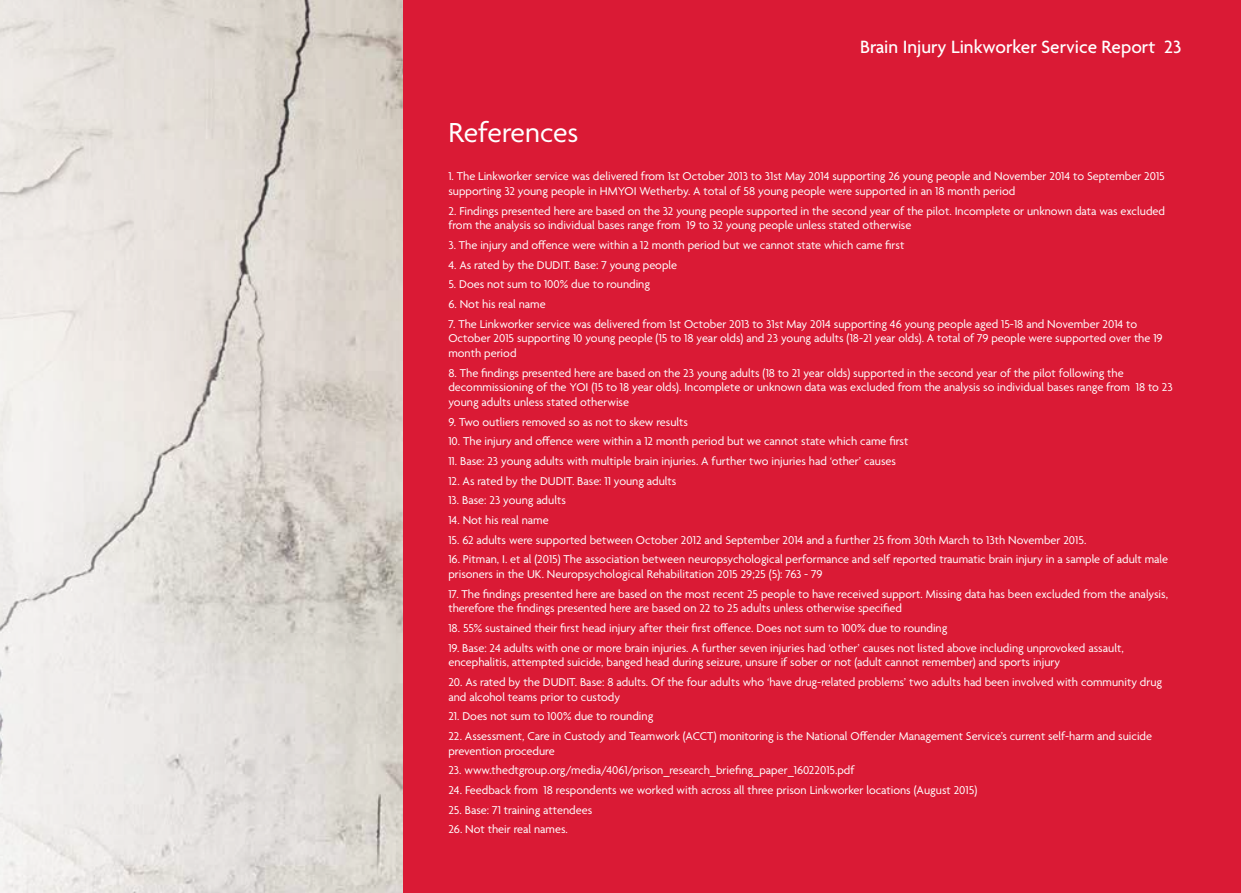
<style>
.page{position:relative;width:1241px;height:893px;background:#fff}
.page>*{position:absolute;margin:0;border:0;box-sizing:border-box;transform-origin:0 0}
.t1{font:29.75px "Agenda";color:#fff}
.t2{font:500 19.25px "Agenda";color:#fff}
.t3{font:12.25px/14.7px "Agenda";color:#fff}
</style>
<div class="page">
<svg style="left:0;top:0;width:403px;height:893px;background:#e1dcd7"></svg>
<div style="left:403px;top:0;width:837px;height:893px;background:#da1a35"></div>
<h2 class="t2" style="left:860px;top:37px;width:323px">Brain Injury Linkworker Service Report 23</h2>
<h1 class="t1" style="left:448px;top:116px;width:132px">References</h1>
<p class="t3" style="left:448px;top:170px;width:717px">1. The Linkworker service was delivered from 1st October 2013 to 31st May 2014 supporting 26 young people and November 2014 to September 2015 supporting 32 young people in HMYOI Wetherby. A total of 58 young people were supported in an 18 month period</p>
<p class="t3" style="left:448px;top:204px;width:718px">2. Findings presented here are based on the 32 young people supported in the second year of the pilot. Incomplete or unknown data was excluded from the analysis so individual bases range from 19 to 32 young people unless stated otherwise</p>
<p class="t3" style="left:448px;top:238px;width:457px">3. The injury and offence were within a 12 month period but we cannot state which came first</p>
<p class="t3" style="left:448px;top:258px;width:230px">4. As rated by the DUDIT. Base: 7 young people</p>
<p class="t3" style="left:448px;top:278px;width:203px">5. Does not sum to 100% due to rounding</p>
<p class="t3" style="left:448px;top:297px;width:99px">6. Not his real name</p>
<p class="t3" style="left:448px;top:317px;width:715px">7. The Linkworker service was delivered from 1st October 2013 to 31st May 2014 supporting 46 young people aged 15-18 and November 2014 to<br>October 2015 supporting 10 young people (15 to 18 year olds) and 23 young adults (18-21 year olds). A total of 79 people were supported over the 19 month period</p>
<p class="t3" style="left:448px;top:366px;width:725px">8. The findings presented here are based on the 23 young adults (18 to 21 year olds) supported in the second year of the pilot following the decommissioning of the YOI (15 to 18 year olds). Incomplete or unknown data was excluded from the analysis so individual bases range from 18 to 23 young adults unless stated otherwise</p>
<p class="t3" style="left:448px;top:415px;width:241px">9. Two outliers removed so as not to skew results</p>
<p class="t3" style="left:448px;top:435px;width:461px">10. The injury and offence were within a 12 month period but we cannot state which came first</p>
<p class="t3" style="left:448px;top:454px;width:449px">11. Base: 23 young adults with multiple brain injuries. A further two injuries had ‘other’ causes</p>
<p class="t3" style="left:448px;top:474px;width:229px">12. As rated by the DUDIT. Base: 11 young adults</p>
<p class="t3" style="left:448px;top:494px;width:119px">13. Base: 23 young adults</p>
<p class="t3" style="left:448px;top:513px;width:102px">14. Not his real name</p>
<p class="t3" style="left:448px;top:533px;width:639px">15. 62 adults were supported between October 2012 and September 2014 and a further 25 from 30th March to 13th November 2015.</p>
<p class="t3" style="left:448px;top:553px;width:721px">16. Pitman, I. et al (2015) The association between neuropsychological performance and self reported traumatic brain injury in a sample of adult male prisoners in the UK. Neuropsychological Rehabilitation 2015 29;25 (5): 763 - 79</p>
<p class="t3" style="left:448px;top:587px;width:721px">17. The findings presented here are based on the most recent 25 people to have received support. Missing data has been excluded from the analysis, therefore the findings presented here are based on 22 to 25 adults unless otherwise specified</p>
<p class="t3" style="left:448px;top:622px;width:500px">18. 55% sustained their first head injury after their first offence. Does not sum to 100% due to rounding</p>
<p class="t3" style="left:448px;top:641px;width:676px">19. Base: 24 adults with one or more brain injuries. A further seven injuries had ‘other’ causes not listed above including unprovoked assault, encephalitis, attempted suicide, banged head during seizure, unsure if sober or not (adult cannot remember) and sports injury</p>
<p class="t3" style="left:448px;top:676px;width:715px">20. As rated by the DUDIT. Base: 8 adults. Of the four adults who ‘have drug-related problems’ two adults had been involved with community drug and alcohol teams prior to custody</p>
<p class="t3" style="left:448px;top:710px;width:206px">21. Does not sum to 100% due to rounding</p>
<p class="t3" style="left:448px;top:730px;width:705px">22. Assessment, Care in Custody and Teamwork (ACCT) monitoring is the National Offender Management Service’s current self-harm and suicide prevention procedure</p>
<p class="t3" style="left:448px;top:764px;width:407px">23. www.thedtgroup.org/media/4061/prison_research_briefing_paper_16022015.pdf</p>
<p class="t3" style="left:448px;top:784px;width:530px">24. Feedback from 18 respondents we worked with across all three prison Linkworker locations (August 2015)</p>
<p class="t3" style="left:448px;top:803px;width:145px">25. Base: 71 training attendees</p>
<p class="t3" style="left:448px;top:823px;width:121px">26. Not their real names.</p>
</div>
